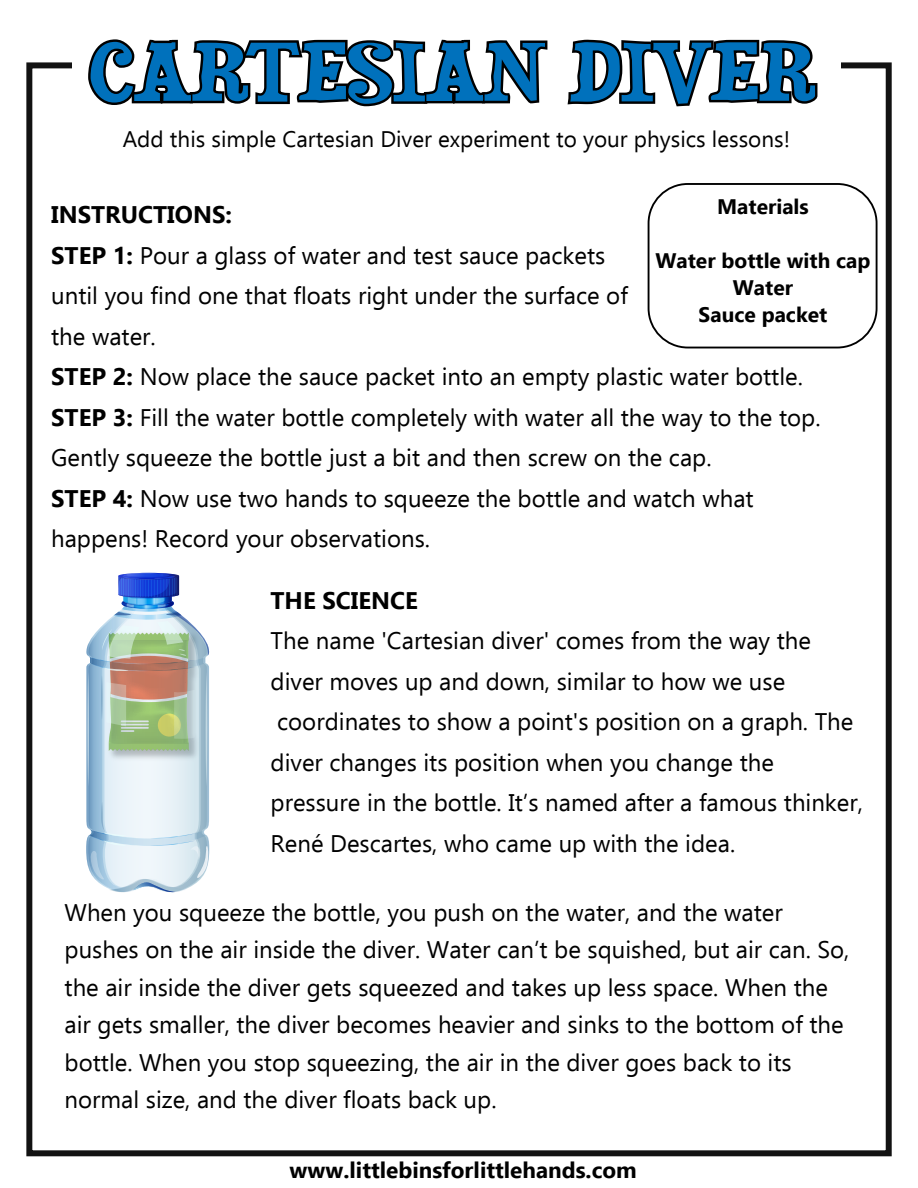
<style>
.page{position:relative;width:918px;height:1188px;background:#fff}
.page>*{position:absolute;margin:0;border:0;box-sizing:border-box;transform-origin:0 0}
.t1{font:78px "Duality";color:#0071bc;scale:1.29 1}
.t2{font:24px/40.5px "Ebrima";color:#000}
.t3{font:700 24px "Ebrima";color:#000}
.t4{font:22.5px "Ebrima";color:#000}
.t5{font:700 22.5px "Ebrima";color:#000}
.t6{font:700 21px/27px "Ebrima";color:#000;text-align:center}
.s1{font-weight:700}
</style>
<div class="page">
<div style="left:26px;top:62px;width:866px;height:1094px;background:#fff;border:6px solid #000"></div>
<div style="left:73px;top:52px;width:768px;height:31px;background:#fff"></div>
<svg style="left:88px;top:39px;width:460px;height:68px"></svg>
<svg style="left:567px;top:39px;width:251px;height:68px"></svg>
<div style="left:648px;top:183px;width:230px;height:165px;border:2px solid #000;border-radius:39px"></div>
<svg style="left:86px;top:573px;width:123px;height:319px"></svg>
<h1 class="t1" style="left:90px;top:33px;width:564px">CARTESIAN DIVER</h1>
<p class="t4" style="left:123px;top:123px;width:669px">Add this simple Cartesian Diver experiment to your physics lessons!</p>
<p class="t6" style="left:717px;top:192px;width:93px">Materials</p>
<p class="t6" style="left:655px;top:246px;width:217px">Water bottle with cap<br>Water<br>Sauce packet</p>
<p class="t2" style="left:51px;top:194px;width:771px"><span class="s1">INSTRUCTIONS:<br>STEP 1:</span> Pour a glass of water and test sauce packets<br>until you find one that floats right under the surface of<br>the water.<br><span class="s1">STEP 2:</span> Now place the sauce packet into an empty plastic water bottle.<br><span class="s1">STEP 3:</span> Fill the water bottle completely with water all the way to the top.<br>Gently squeeze the bottle just a bit and then screw on the cap.<br><span class="s1">STEP 4:</span> Now use two hands to squeeze the bottle and watch what happens! Record your observations.</p>
<p class="t3" style="left:271px;top:581px;width:149px">THE SCIENCE</p>
<p class="t2" style="left:271px;top:620px;width:594px">The name 'Cartesian diver' comes from the way the diver moves up and down, similar to how we use coordinates to show a point's position on a graph. The diver changes its position when you change the pressure in the bottle. It’s named after a famous thinker, René Descartes, who came up with the idea.</p>
<p class="t2" style="left:65px;top:893px;width:786px;line-height:37.5px">When you squeeze the bottle, you push on the water, and the water pushes on the air inside the diver. Water can’t be squished, but air can. So, the air inside the diver gets squeezed and takes up less space. When the air gets smaller, the diver becomes heavier and sinks to the bottom of the bottle. When you stop squeezing, the air in the diver goes back to its normal size, and the diver floats back up.</p>
<p class="t5" style="left:290px;top:1152px;width:349px">www.littlebinsforlittlehands.com</p>
</div>
